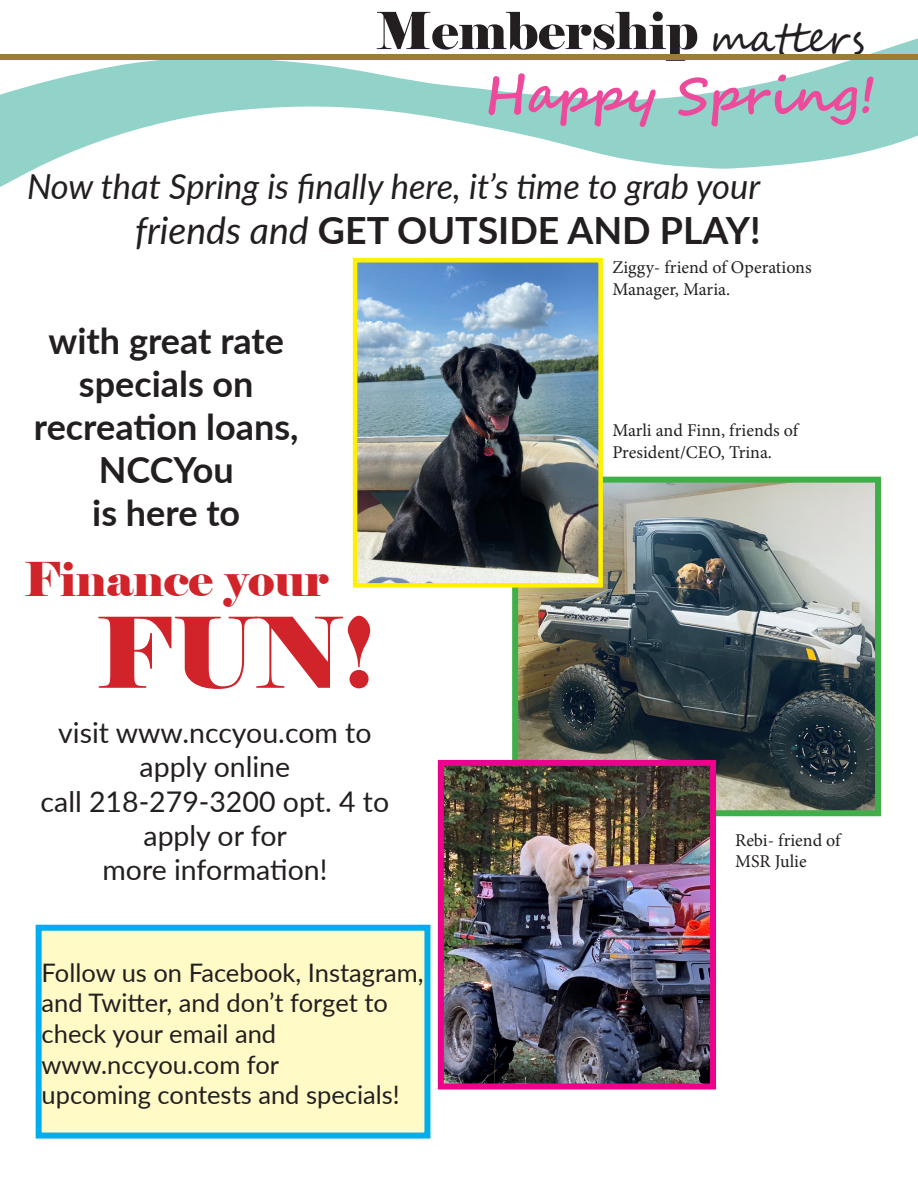
<style>
.page{position:relative;width:918px;height:1188px;background:#fff}
.page>*{position:absolute;margin:0;border:0;box-sizing:border-box;transform-origin:0 0}
.t1{font:97.5px "Elephant";color:#d1232a}
.t2{font:51px "Elephant";color:#231f20}
.t3{font:700 51px "Segoe Script";color:#ed4a9b}
.t4{font:46.5px "Elephant";color:#d1232a}
.t5{font:700 37.5px "Lato";color:#231f20}
.t6{font:700 36px/43.2px "Lato";color:#231f20;text-align:center}
.t7{font:italic 34.5px "Lato";color:#231f20}
.t8{font:28.5px/34.2px "Lato";color:#231f20;text-align:center}
.t9{font:25.5px "Lato";color:#231f20}
.t10{font:18px "Minion Pro";color:#231f20}
.s1{font-family:"Segoe Script";font-size:40.5px}
.s2{font-weight:400;font-style:italic}
</style>
<div class="page">
<svg style="left:0;top:38px;width:918px;height:149px"></svg>
<div style="left:0;top:54px;width:918px;height:6px;background:#9d7c35"></div>
<img style="left:519px;top:484px;width:355px;height:325px">
<div style="left:512px;top:477px;width:369px;height:339px;border:6px solid #40ae49"></div>
<img style="left:445px;top:767px;width:264px;height:316px">
<div style="left:438px;top:760px;width:278px;height:330px;border:6px solid #ed028c"></div>
<img style="left:358px;top:263px;width:240px;height:320px">
<div style="left:353px;top:258px;width:250px;height:330px;border:4px solid #fff101"></div>
<div style="left:39px;top:928px;width:388px;height:208px;background:#fffac6"></div>
<div style="left:36px;top:925px;width:394px;height:214px;border:6px solid #00aeef"></div>
<h2 class="t2" style="left:376px;top:-1px;width:490px">Membership <span class="s1">matters</span></h2>
<h2 class="t3" style="left:485px;top:54px;width:393px">Happy Spring!</h2>
<p class="t7" style="left:27px;top:162px;width:735px">Now that Spring is finally here, it’s time to grab your</p>
<p class="t5" style="left:135px;top:203px;width:627px"><span class="s2">friends and</span> GET OUTSIDE AND PLAY!</p>
<p class="t6" style="left:49px;top:317px;width:237px">with great rate specials on</p>
<p class="t6" style="left:34px;top:404px;width:266px">recreation loans,<br>NCCYou</p>
<p class="t6" style="left:92px;top:490px;width:150px">is here to</p>
<p class="t4" style="left:24px;top:551px;width:306px">Finance your</p>
<p class="t1" style="left:96px;top:592px;width:280px">FUN!</p>
<p class="t8" style="left:58px;top:715px;width:315px">visit www.nccyou.com to apply online</p>
<p class="t8" style="left:41px;top:783px;width:350px">call 218-279-3200 opt. 4 to apply or for</p>
<p class="t8" style="left:102px;top:851px;width:227px">more information!</p>
<p class="t9" style="left:42px;top:954px;width:384px">Follow us on Facebook, Instagram,</p>
<p class="t9" style="left:42px;top:985px;width:348px">and Twitter, and don’t forget to</p>
<p class="t9" style="left:42px;top:1016px;width:236px">check your email and</p>
<p class="t9" style="left:42px;top:1046px;width:239px">www.nccyou.com for</p>
<p class="t9" style="left:42px;top:1077px;width:360px">upcoming contests and specials!</p>
<p class="t10" style="left:612px;top:256px;width:201px">Ziggy- friend of Operations</p>
<p class="t10" style="left:612px;top:277px;width:119px">Manager, Maria.</p>
<p class="t10" style="left:612px;top:418px;width:187px">Marli and Finn, friends of</p>
<p class="t10" style="left:612px;top:440px;width:161px">President/CEO, Trina.</p>
<p class="t10" style="left:735px;top:828px;width:107px">Rebi- friend of</p>
<p class="t10" style="left:735px;top:850px;width:73px">MSR Julie</p>
</div>
